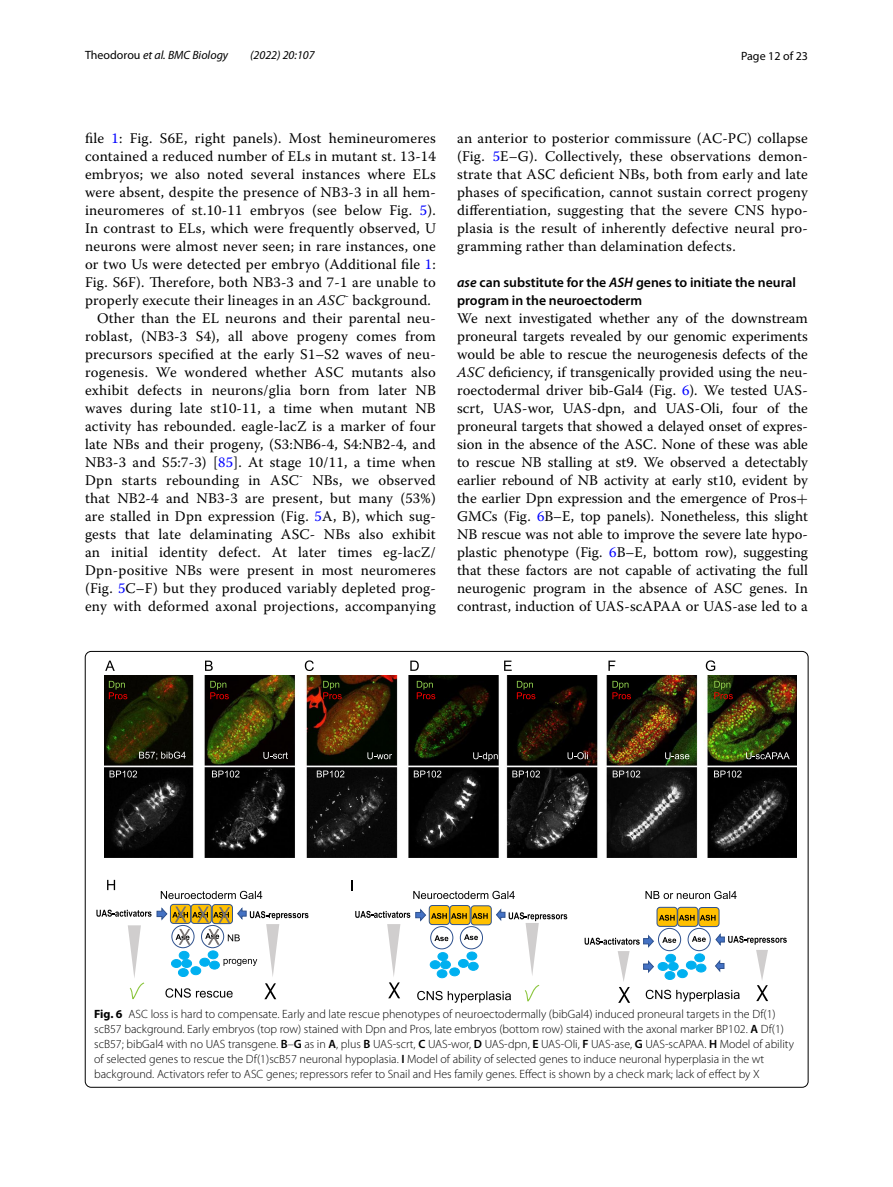
<style>
.page{position:relative;width:893px;height:1187px;background:#fff}
.page>*{position:absolute;margin:0;border:0;box-sizing:border-box;transform-origin:0 0}
.t1{font:14.7px/18px "Warnock Pro";letter-spacing:.015em;color:#000;text-align:justify}
.t2{font:600 13.8px/18px "Myriad Pro";color:#000}
.t3{font:300 12px/15px "Myriad Pro";color:#000}
.t4{font:italic 12px "Myriad Pro";color:#000}
.t5{font:12px "Myriad Pro";color:#000}
.s1{font-style:normal}
.s2{color:#00f}
.s3{font-style:italic}
.s4{font-family:"MTSY"}
.s5{font-weight:700}
.s6{font-weight:600}
</style>
<div class="page">
<img style="left:104px;top:675px;width:693px;height:182px">
<svg style="left:210px;top:680px;width:19px;height:19px"></svg>
<svg style="left:323px;top:680px;width:19px;height:19px"></svg>
<svg style="left:417px;top:680px;width:18px;height:19px"></svg>
<svg style="left:517px;top:680px;width:18px;height:19px"></svg>
<svg style="left:612px;top:680px;width:19px;height:19px"></svg>
<svg style="left:714px;top:680px;width:19px;height:19px"></svg>
<svg style="left:110px;top:770px;width:27px;height:7px"></svg>
<svg style="left:212px;top:770px;width:27px;height:7px"></svg>
<svg style="left:317px;top:770px;width:27px;height:7px"></svg>
<svg style="left:414px;top:770px;width:27px;height:7px"></svg>
<svg style="left:512px;top:770px;width:28px;height:7px"></svg>
<svg style="left:613px;top:770px;width:27px;height:7px"></svg>
<svg style="left:714px;top:770px;width:27px;height:7px"></svg>
<svg style="left:109px;top:680px;width:18px;height:19px"></svg>
<svg style="left:105px;top:660px;width:10px;height:10px"></svg>
<svg style="left:205px;top:660px;width:8px;height:10px"></svg>
<svg style="left:305px;top:660px;width:9px;height:11px"></svg>
<svg style="left:410px;top:660px;width:9px;height:10px"></svg>
<svg style="left:504px;top:660px;width:8px;height:10px"></svg>
<svg style="left:608px;top:660px;width:7px;height:10px"></svg>
<svg style="left:706px;top:660px;width:9px;height:11px"></svg>
<svg style="left:139px;top:751px;width:47px;height:8px"></svg>
<svg style="left:263px;top:751px;width:25px;height:7px"></svg>
<svg style="left:746px;top:752px;width:44px;height:7px"></svg>
<svg style="left:665px;top:752px;width:24px;height:7px"></svg>
<svg style="left:367px;top:752px;width:25px;height:7px"></svg>
<svg style="left:473px;top:752px;width:25px;height:9px"></svg>
<svg style="left:568px;top:752px;width:20px;height:7px"></svg>
<svg style="left:413px;top:890px;width:102px;height:9px"></svg>
<svg style="left:645px;top:890px;width:92px;height:9px"></svg>
<svg style="left:96px;top:879px;width:212px;height:120px"></svg>
<svg style="left:355px;top:905px;width:212px;height:97px"></svg>
<svg style="left:585px;top:906px;width:202px;height:96px"></svg>
<p class="t4" style="left:85px;top:48px;width:145px"><span class="s1">Theodorou</span> et al. BMC Biology</p>
<p class="t4" style="left:250px;top:48px;width:66px">(2022) 20:107</p>
<p class="t5" style="left:741px;top:48px;width:68px">Page 12 of 23</p>
<p class="t1" style="left:85px;top:128px;width:352px">file <span class="s2">1</span>: Fig. S6E, right panels). Most hemineuromeres</p>
<p class="t1" style="left:85px;top:146px;width:352px">contained a reduced number of ELs in mutant st. 13-14</p>
<p class="t1" style="left:85px;top:164px;width:352px">embryos; we also noted several instances where ELs</p>
<p class="t1" style="left:85px;top:182px;width:352px">were absent, despite the presence of NB3-3 in all hem-</p>
<p class="t1" style="left:85px;top:200px;width:352px">ineuromeres of st.10-11 embryos (see below Fig. <span class="s2">5</span>).</p>
<p class="t1" style="left:85px;top:218px;width:352px">In contrast to ELs, which were frequently observed, U</p>
<p class="t1" style="left:85px;top:236px;width:352px">neurons were almost never seen; in rare instances, one</p>
<p class="t1" style="left:85px;top:254px;width:352px">or two Us were detected per embryo (Additional file <span class="s2">1</span>:</p>
<p class="t1" style="left:85px;top:272px;width:352px">Fig. S6F). Therefore, both NB3-3 and 7-1 are unable to</p>
<p class="t1" style="left:85px;top:290px;width:347px">properly execute their lineages in an <span class="s3">ASC</span><sup>-</sup> background.</p>
<p class="t1" style="left:97px;top:308px;width:340px">Other than the EL neurons and their parental neu-</p>
<p class="t1" style="left:85px;top:326px;width:352px">roblast, (NB3-3 S4), all above progeny comes from</p>
<p class="t1" style="left:85px;top:344px;width:352px">precursors specified at the early S1–S2 waves of neu-</p>
<p class="t1" style="left:85px;top:362px;width:352px">rogenesis. We wondered whether ASC mutants also</p>
<p class="t1" style="left:85px;top:380px;width:352px">exhibit defects in neurons/glia born from later NB</p>
<p class="t1" style="left:85px;top:398px;width:352px">waves during late st10-11, a time when mutant NB</p>
<p class="t1" style="left:85px;top:416px;width:352px">activity has rebounded. eagle-lacZ is a marker of four</p>
<p class="t1" style="left:85px;top:434px;width:352px">late NBs and their progeny, (S3:NB6-4, S4:NB2-4, and</p>
<p class="t1" style="left:85px;top:452px;width:352px">NB3-3 and S5:7-3) [<span class="s2">85</span>]. At stage 10/11, a time when</p>
<p class="t1" style="left:85px;top:470px;width:352px">Dpn starts rebounding in ASC<sup>-</sup> NBs, we observed</p>
<p class="t1" style="left:85px;top:488px;width:352px">that NB2-4 and NB3-3 are present, but many (53%)</p>
<p class="t1" style="left:85px;top:506px;width:352px">are stalled in Dpn expression (Fig. <span class="s2">5</span>A, B), which sug-</p>
<p class="t1" style="left:85px;top:524px;width:352px">gests that late delaminating ASC- NBs also exhibit</p>
<p class="t1" style="left:85px;top:542px;width:352px">an initial identity defect. At later times eg-lacZ/</p>
<p class="t1" style="left:85px;top:560px;width:352px">Dpn-positive NBs were present in most neuromeres</p>
<p class="t1" style="left:85px;top:578px;width:352px">(Fig. <span class="s2">5</span>C–F) but they produced variably depleted prog-</p>
<p class="t1" style="left:85px;top:596px;width:352px">eny with deformed axonal projections, accompanying</p>
<p class="t1" style="left:457px;top:128px;width:352px">an anterior to posterior commissure (AC-PC) collapse (Fig. <span class="s2">5</span>E–G). Collectively, these observations demon&shy;strate that ASC deficient NBs, both from early and late phases of specification, cannot sustain correct progeny differentiation, suggesting that the severe CNS hypo&shy;plasia is the result of inherently defective neural pro&shy;gramming rather than delamination defects.</p>
<p class="t2" style="left:457px;top:273px;width:340px"><span class="s3">ase</span> can substitute for the <span class="s3">ASH</span> genes to initiate the neural program in the neuroectoderm</p>
<p class="t1" style="left:457px;top:308px;width:352px">We next investigated whether any of the downstream proneural targets revealed by our genomic experiments would be able to rescue the neurogenesis defects of the <span class="s3">ASC</span> deficiency, if transgenically provided using the neu&shy;roectodermal driver bib-Gal4 (Fig. <span class="s2">6</span>). We tested UAS&shy;scrt, UAS-wor, UAS-dpn, and UAS-Oli, four of the proneural targets that showed a delayed onset of expres&shy;sion in the absence of the ASC. None of these was able to rescue NB stalling at st9. We observed a detectably earlier rebound of NB activity at early st10, evident by the earlier Dpn expression and the emergence of Pros<span class="s4">+ </span>GMCs (Fig. <span class="s2">6</span>B–E, top panels). Nonetheless, this slight NB rescue was not able to improve the severe late hypo&shy;plastic phenotype (Fig. <span class="s2">6</span>B–E, bottom row), suggesting that these factors are not capable of activating the full neurogenic program in the absence of ASC genes. In contrast, induction of UAS-scAPAA or UAS-ase led to a</p>
<p class="t3" style="left:94px;top:1006px;width:701px"><span class="s5">Fig. 6</span> ASC loss is hard to compensate. Early and late rescue phenotypes of neuroectodermally (bibGal4) induced proneural targets in the Df(1) scB57 background. Early embryos (top row) stained with Dpn and Pros, late embryos (bottom row) stained with the axonal marker BP102. <span class="s6">A</span> Df(1) scB57; bibGal4 with no UAS transgene. <span class="s6">B</span>–<span class="s6">G</span> as in <span class="s6">A</span>, plus <span class="s6">B</span> UAS-scrt, <span class="s6">C</span> UAS-wor, <span class="s6">D</span> UAS-dpn, <span class="s6">E</span> UAS-Oli, <span class="s6">F</span> UAS-ase, <span class="s6">G</span> UAS-scAPAA. <span class="s6">H</span> Model of ability of selected genes to rescue the Df(1)scB57 neuronal hypoplasia. <span class="s6">I</span> Model of ability of selected genes to induce neuronal hyperplasia in the wt background. Activators refer to ASC genes; repressors refer to Snail and Hes family genes. Effect is shown by a check mark; lack of effect by X</p>
</div>
